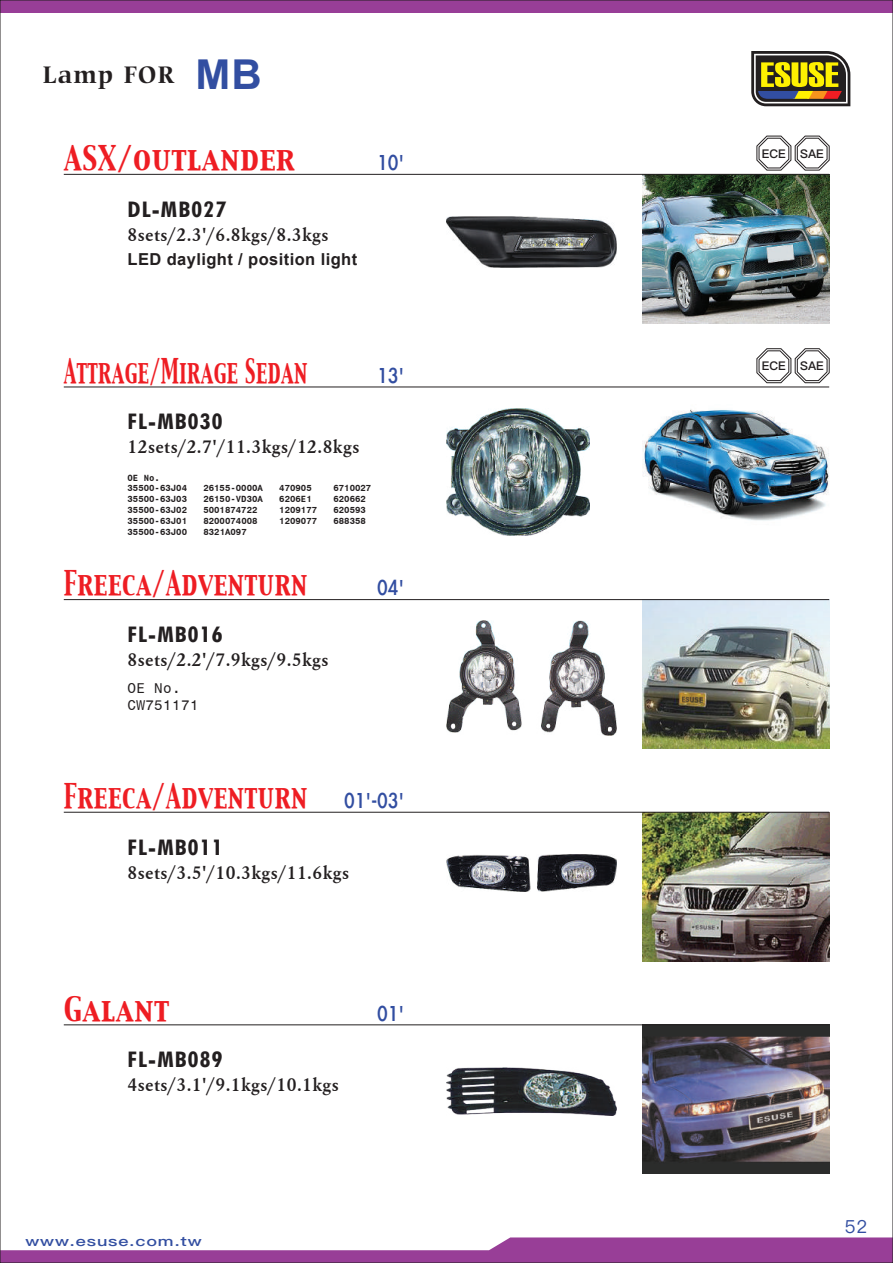
<style>
.page{position:relative;width:893px;height:1263px;background:#fff}
.page>*{position:absolute;margin:0;border:0;box-sizing:border-box;transform-origin:0 0}
.t1{font:29.7px "Capitals";letter-spacing:.025em;color:#ee1d23;scale:.77 1}
.t2{font:29.7px "Capitals";letter-spacing:.025em;color:#ee1d23;scale:.91 1}
.t3{font:29.7px "Capitals";letter-spacing:.025em;color:#ee1d23;scale:.64 1}
.t4{font:700 25.5px "Carmina BT";letter-spacing:.05em;color:#231f20;scale:.94 1}
.t5{font:24.75px "Li Gothic Med";letter-spacing:.025em;color:#324ea1;scale:.87 1}
.t6{font:700 condensed 21.45px "Futura BT";letter-spacing:.05em;color:#231f20;scale:1.14 1}
.t7{font:700 19.5px "Hehen Heb T";letter-spacing:.025em;color:#231f20}
.t8{font:18px "Ping Fang TC";color:#324ea1}
.t9{font:700 16.5px "Arial";letter-spacing:.025em;color:#231f20}
.t10{font:14.25px/17.1px "Monospace 821 BT";letter-spacing:.025em;color:#231f20}
.t11{font:500 13.5px "Ping Fang TC";letter-spacing:.05em;color:#324ea1;scale:1.33 1}
.t12{font:600 12px "Ping Fang TC";color:#231f20}
.t13{font:700 9px/10.8px "Monospace 821 BT";color:#231f20}
.s1{font-family:"Arial";font-size:41.1px;color:#324ea1}
</style>
<div class="page">
<img style="left:642px;top:1025px;width:187px;height:149px">
<img style="left:446px;top:1067px;width:171px;height:49px">
<img style="left:642px;top:813px;width:187px;height:148px">
<img style="left:446px;top:855px;width:171px;height:36px">
<img style="left:642px;top:600px;width:187px;height:148px">
<img style="left:446px;top:621px;width:171px;height:115px">
<img style="left:642px;top:409px;width:187px;height:112px">
<img style="left:446px;top:408px;width:144px;height:128px">
<img style="left:642px;top:175px;width:187px;height:148px">
<img style="left:446px;top:217px;width:171px;height:50px">
<svg style="left:751px;top:51px;width:99px;height:55px"></svg>
<hr style="left:64px;top:174px;width:765px;height:1px;background:#231f20">
<svg style="left:756px;top:348px;width:74px;height:36px"></svg>
<svg style="left:756px;top:135px;width:74px;height:36px"></svg>
<hr style="left:64px;top:387px;width:765px;height:1px;background:#231f20">
<hr style="left:64px;top:599px;width:765px;height:1px;background:#231f20">
<hr style="left:64px;top:812px;width:765px;height:1px;background:#231f20">
<hr style="left:64px;top:1024px;width:765px;height:1px;background:#231f20">
<svg style="left:2px;top:1237px;width:889px;height:24px"></svg>
<div style="left:0;top:0;width:893px;height:13px;background:#983e97"></div>
<h2 class="t4" style="left:42px;top:60px;width:235px">Lamp FOR <span class="s1">MB</span></h2>
<h1 class="t2" style="left:64px;top:138px;width:255px">ASX/outlander</h1>
<h3 class="t6" style="left:128px;top:196px;width:88px">DL-MB027</h3>
<h3 class="t7" style="left:128px;top:222px;width:203px">8sets/2.3'/6.8kgs/8.3kgs</h3>
<h3 class="t9" style="left:128px;top:248px;width:231px">LED daylight / position light</h3>
<h3 class="t5" style="left:378px;top:150px;width:32px">10'</h3>
<h1 class="t3" style="left:64px;top:350px;width:383px">Attrage/Mirage Sedan</h1>
<h3 class="t5" style="left:378px;top:362px;width:32px">13'</h3>
<h3 class="t6" style="left:128px;top:409px;width:85px">FL-MB030</h3>
<h3 class="t7" style="left:128px;top:434px;width:233px">12sets/2.7'/11.3kgs/12.8kgs</h3>
<p class="t13" style="left:128px;top:472px;width:61px">OE No.<br>35500-63J04</p>
<p class="t13" style="left:203px;top:483px;width:61px">26155-0000A</p>
<p class="t13" style="left:279px;top:483px;width:34px">470905</p>
<p class="t13" style="left:333px;top:483px;width:39px">6710027</p>
<p class="t13" style="left:128px;top:493px;width:61px">35500-63J03</p>
<p class="t13" style="left:203px;top:493px;width:61px">26150-VD30A</p>
<p class="t13" style="left:279px;top:493px;width:34px">6206E1</p>
<p class="t13" style="left:333px;top:493px;width:34px">620662</p>
<p class="t13" style="left:128px;top:504px;width:61px">35500-63J02</p>
<p class="t13" style="left:203px;top:504px;width:56px">5001874722</p>
<p class="t13" style="left:279px;top:504px;width:39px">1209177</p>
<p class="t13" style="left:333px;top:504px;width:34px">620593</p>
<p class="t13" style="left:128px;top:515px;width:61px">35500-63J01</p>
<p class="t13" style="left:203px;top:515px;width:56px">8200074008</p>
<p class="t13" style="left:279px;top:515px;width:39px">1209077</p>
<p class="t13" style="left:333px;top:515px;width:34px">688358</p>
<p class="t13" style="left:128px;top:526px;width:61px">35500-63J00</p>
<p class="t13" style="left:203px;top:526px;width:45px">8321A097</p>
<h1 class="t1" style="left:64px;top:563px;width:318px">Freeca/Adventurn</h1>
<h3 class="t6" style="left:128px;top:621px;width:85px">FL-MB016</h3>
<h3 class="t7" style="left:128px;top:647px;width:203px">8sets/2.2'/7.9kgs/9.5kgs</h3>
<h3 class="t10" style="left:128px;top:679px;width:73px">OE No.<br>CW751171</h3>
<h3 class="t5" style="left:378px;top:575px;width:32px">04'</h3>
<h1 class="t1" style="left:64px;top:776px;width:318px">Freeca/Adventurn</h1>
<h3 class="t6" style="left:128px;top:834px;width:85px">FL-MB011</h3>
<h3 class="t7" style="left:128px;top:860px;width:223px">8sets/3.5'/10.3kgs/11.6kgs</h3>
<h3 class="t5" style="left:344px;top:787px;width:70px">01'-03'</h3>
<h1 class="t2" style="left:64px;top:988px;width:117px">Galant</h1>
<h3 class="t6" style="left:128px;top:1047px;width:85px">FL-MB089</h3>
<h3 class="t7" style="left:128px;top:1072px;width:213px">4sets/3.1'/9.1kgs/10.1kgs</h3>
<h3 class="t5" style="left:378px;top:1000px;width:32px">01'</h3>
<h3 class="t11" style="left:26px;top:1233px;width:134px">www.esuse.com.tw</h3>
<h3 class="t12" style="left:762px;top:146px;width:64px">ECE SAE</h3>
<h3 class="t12" style="left:762px;top:359px;width:64px">ECE SAE</h3>
<h3 class="t8" style="left:845px;top:1216px;width:24px">52</h3>
</div>
